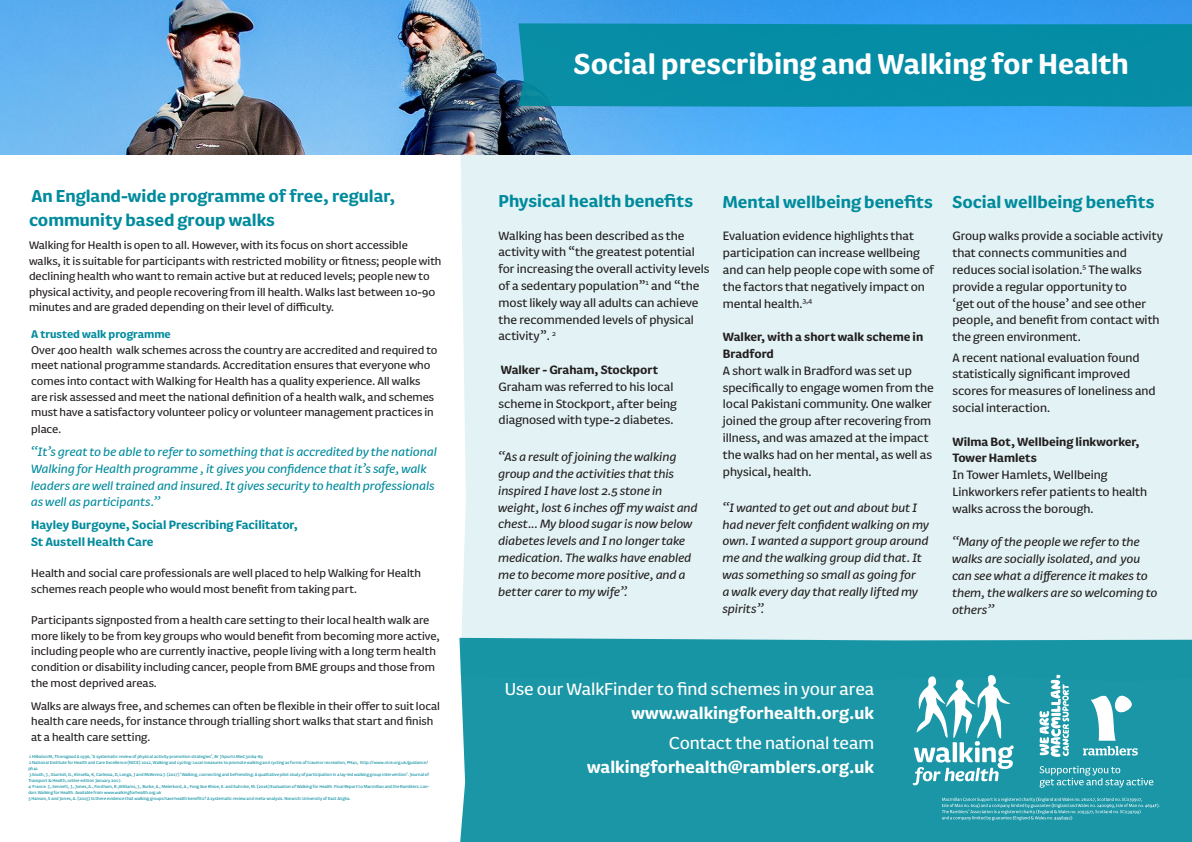
<style>
.page{position:relative;width:1192px;height:842px;background:#fff}
.page>*{position:absolute;margin:0;border:0;box-sizing:border-box;transform-origin:0 0}
.t1{font:700 33.5px "FS Pimlico";color:#fff}
.Paragraph_Style_2{font:700 20px/24px "FS Pimlico";color:#008b9d}
.t2{font:20px/24px "FS Pimlico";color:#fff;text-align:right}
.t3{font:700 20px/24px "FS Pimlico";color:#fff;text-align:right}
.Main_text{font:700 20px "FS Pimlico";color:#008b9d}
.Main_text-2{font:14px/16.8px "FS Pimlico";color:#231f20}
.Main_text-3{font:italic 14px/16.8px "FS Pimlico";color:#231f20}
.Main_text-4{font:italic 14px/16.8px "FS Pimlico";color:#008b9d}
.Main_text-5{font:700 14px/16.8px "FS Pimlico";color:#231f20}
.Main_text-6{font:700 14px/16.8px "FS Pimlico";color:#008b9d}
.Paragraph_Style_1{font:13px/15.6px "FS Pimlico";color:#231f20}
.Main_text-7{font:13px/15.6px "FS Pimlico";color:#231f20}
.t4{font:5px/6px "FS Pimlico";color:#008b9d}
.s1{font-weight:700;color:#008b9d}
.s2{font-weight:700}
.s3{font-weight:400}
</style>
<div class="page">
<div style="left:460px;top:154px;width:732px;height:484px;background:#e3f2f4"></div>
<img style="left:0;top:0;width:1192px;height:154px">
<div style="left:518px;top:23px;width:674px;height:84px;background:#068da5"></div>
<div style="left:459px;top:638px;width:733px;height:204px;background:#1a96a6"></div>
<svg style="left:913px;top:675px;width:101px;height:110px"></svg>
<svg style="left:1083px;top:694px;width:55px;height:61px"></svg>
<svg style="left:1039px;top:675px;width:30px;height:82px"></svg>
<svg style="left:1040px;top:766px;width:113px;height:22px"></svg>
<svg style="left:942px;top:797px;width:217px;height:23px"></svg>
<p class="Paragraph_Style_2" style="left:29px;top:183px;width:368px">An England-wide programme of free, regular, community based group walks</p>
<p class="Main_text-7" style="left:29px;top:237px;width:414px">Walking for Health is open to all. However, with its focus on short accessible walks, it is suitable for participants with restricted mobility or fitness; people with declining health who want to remain active but at reduced levels; people new to physical activity, and people recovering from ill health. Walks last between 10-90 minutes and are graded depending on their level of difficulty.</p>
<p class="Paragraph_Style_1" style="left:31px;top:326px;width:408px"><span class="s1">A trusted walk programme<br></span>Over 400 health walk schemes across the country are accredited and required to meet national programme standards. Accreditation ensures that everyone who comes into contact with Walking for Health has a quality experience. All walks are risk assessed and meet the national definition of a health walk, and schemes must have a satisfactory volunteer policy or volunteer management practices in</p>
<p class="Paragraph_Style_1" style="left:31px;top:421px;width:32px">place.</p>
<p class="Main_text-4" style="left:31px;top:443px;width:407px">“It’s great to be able to refer to something that is accredited by the national Walking for Health programme , it gives you confidence that it’s safe, walk leaders are well trained and insured. It gives security to health professionals as well as participants.”</p>
<p class="Main_text-6" style="left:31px;top:516px;width:268px">Hayley Burgoyne, Social Prescribing Facilitator,<br>St Austell Health Care</p>
<p class="Paragraph_Style_1" style="left:31px;top:565px;width:391px">Health and social care professionals are well placed to help Walking for Health schemes reach people who would most benefit from taking part.</p>
<p class="Paragraph_Style_1" style="left:31px;top:612px;width:410px">Participants signposted from a health care setting to their local health walk are more likely to be from key groups who would benefit from becoming more active, including people who are currently inactive, people living with a long term health condition or disability including cancer, people from BME groups and those from the most deprived areas.</p>
<p class="Paragraph_Style_1" style="left:31px;top:697px;width:410px">Walks are always free, and schemes can often be flexible in their offer to suit local health care needs, for instance through trialling short walks that start and finish at a health care setting.</p>
<p class="t4" style="left:29px;top:753px;width:235px">1 Hillsdon M, Thorogood A 1996, ‘A systematic review of physical activity promotion strategies’, Br J Sports Med 30:84-89</p>
<p class="t4" style="left:28px;top:759px;width:402px">2 National Institute for Health and Care Excellence (NICE) 2012, Walking and cycling: Local measures to promote walking and cycling as forms of travel or recreation, PH41, http://www.nice.org.uk/guidance/ ph41</p>
<p class="t4" style="left:28px;top:771px;width:402px">3 South, J., Giuntoli, G., Kinsella, K, Carlessa, D, Longa, J and McKenna J. (2017) ‘Walking, connecting and befriending: A qualitative pilot study of participation in a lay-led walking group intervention’. Journal of<br>Transport &amp; Health, online edition January 2017.</p>
<p class="t4" style="left:28px;top:783px;width:403px">4 France. J., Sennett, J., Jones, A., Fordham, R.,Williams, J., Burke, A., Meierkord, A., Fong Soe Khioe, E. and Suhrcke, M. (2016) Evaluation of Walking for Health. Final Report to Macmillan and the Ramblers. Lon&shy;don: Walking for Health. Available from www.walkingforhealth.org.uk</p>
<p class="t4" style="left:28px;top:795px;width:324px">5 Hanson, S and Jones, A. (2015) Is there evidence that walking groups have health benefits? A systematic review and meta-analysis. Norwich: University of East Anglia.</p>
<p class="t1" style="left:574px;top:39px;width:556px">Social prescribing and Walking for Health</p>
<p class="Main_text" style="left:499px;top:186px;width:196px">Physical health benefits</p>
<p class="Main_text-2" style="left:499px;top:226px;width:212px">Walking has been described as the activity with “the greatest potential for increasing the overall activity levels of a sedentary population”<sup>1</sup> and “the most likely way all adults can achieve the recommended levels of physical activity”. <sup>2</sup></p>
<p class="Main_text-5" style="left:501px;top:361px;width:159px">Walker - Graham, Stockport</p>
<p class="Main_text-2" style="left:499px;top:378px;width:180px">Graham was referred to his local scheme in Stockport, after being diagnosed with type-2 diabetes.</p>
<p class="Main_text-3" style="left:499px;top:448px;width:201px">“As a result of joining the walking group and the activities that this inspired I have lost 2.5 stone in weight, lost 6 inches off my waist and chest... My blood sugar is now below diabetes levels and I no longer take medication. The walks have enabled me to become more positive, and a better carer to my wife”.</p>
<p class="Main_text" style="left:723px;top:187px;width:212px">Mental wellbeing benefits</p>
<p class="Main_text-2" style="left:723px;top:227px;width:213px">Evaluation evidence highlights that participation can increase wellbeing and can help people cope with some of the factors that negatively impact on mental health.<sup>3,4</sup></p>
<p class="Main_text-5" style="left:723px;top:328px;width:202px">Walker, with a short walk scheme in<br>Bradford</p>
<p class="Main_text-2" style="left:723px;top:362px;width:212px">A short walk in Bradford was set up specifically to engage women from the local Pakistani community. One walker joined the group after recovering from illness, and was amazed at the impact the walks had on her mental, as well as physical, health.</p>
<p class="Main_text-3" style="left:723px;top:499px;width:208px">“I wanted to get out and about but I had never felt confident walking on my own. I wanted a support group around me and the walking group did that. It was something so small as going for<br>a walk every day that really lifted my spirits”.</p>
<p class="Paragraph_Style_2" style="left:952px;top:189px;width:203px">Social wellbeing benefits</p>
<p class="Main_text-2" style="left:952px;top:227px;width:212px">Group walks provide a sociable activity that connects communities and reduces social isolation.<sup>5</sup> The walks provide a regular opportunity to<br>‘get out of the house’ and see other people, and benefit from contact with the green environment.</p>
<p class="Main_text-2" style="left:952px;top:348px;width:205px">A recent national evaluation found statistically significant improved scores for measures of loneliness and social interaction.</p>
<p class="Main_text-5" style="left:952px;top:432px;width:189px">Wilma Bot, Wellbeing linkworker,<br>Tower Hamlets</p>
<p class="Main_text-2" style="left:952px;top:466px;width:196px">In Tower Hamlets, Wellbeing<br>Linkworkers refer patients to health walks across the borough.</p>
<p class="Main_text-3" style="left:952px;top:533px;width:207px">“Many of the people we refer to the walks are socially isolated, and you can see what a difference it makes to them, the walkers are so welcoming to others”</p>
<p class="t2" style="left:505px;top:676px;width:371px">Use our WalkFinder to find schemes in your area <span class="s2">www.walkingforhealth.org.uk</span></p>
<p class="t3" style="left:587px;top:730px;width:288px"><span class="s3">Contact the national team </span>walkingforhealth@ramblers.org.uk</p>
</div>
